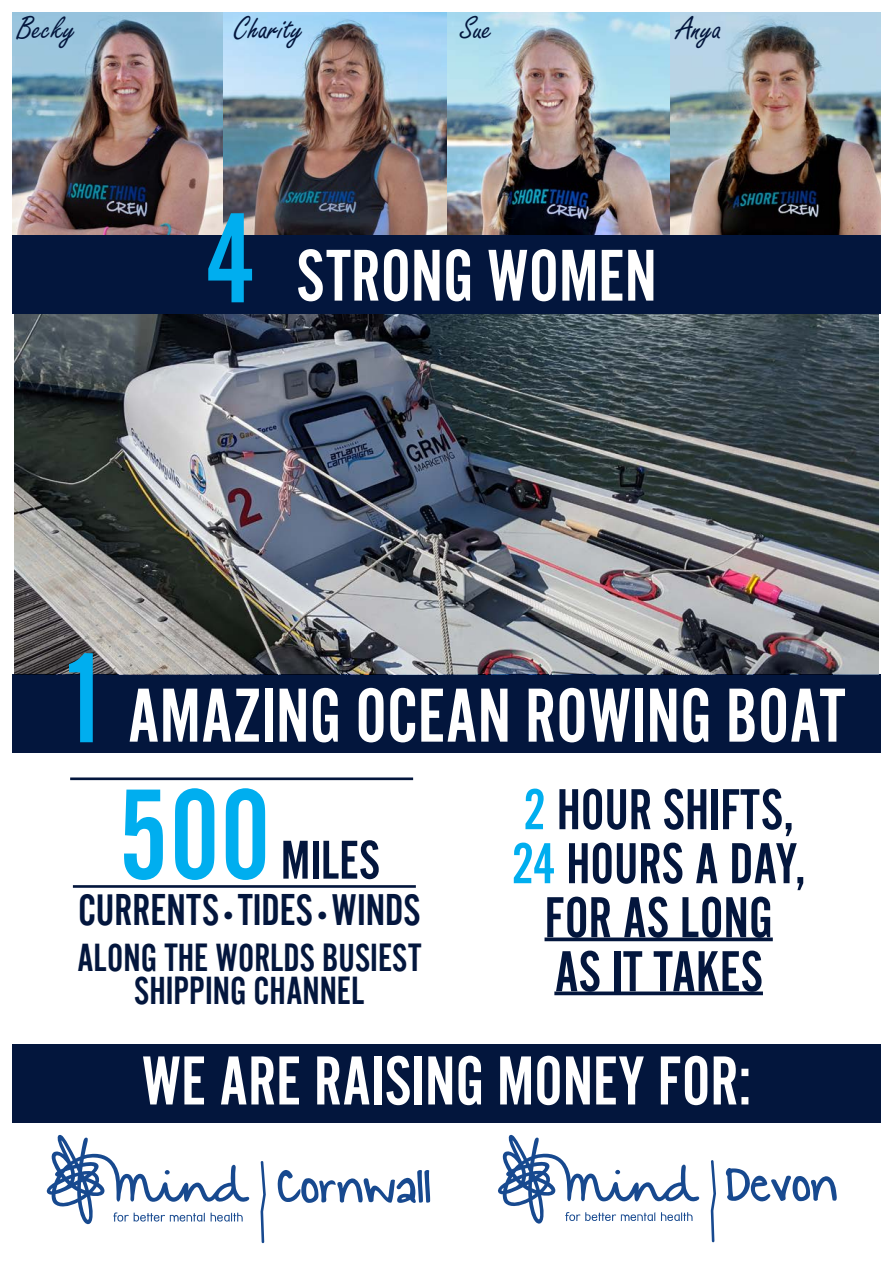
<style>
.page{position:relative;width:893px;height:1263px;background:#fff}
.page>*{position:absolute;margin:0;border:0;box-sizing:border-box;transform-origin:0 0}
.t1{font:133.5px "Alternate Got No 2 D";color:#00aeef}
.t2{font:79.5px "Alternate Got No 2 D";color:#fff}
.t3{font:76.05px "Alternate Got No 2 D";color:#fff}
.t4{font:72px "Alternate Got No 2 D";color:#fff}
.t5{font:60px "Alternate Got No 2 D";color:#03163d}
.t6{font:56.7px "Alternate Got No 2 D";color:#03163d}
.t7{font:46.2px "Alternate Got No 2 D";color:#03163d}
.t8{font:40.95px "Alternate Got No 2 D";color:#03163d}
.t9{font:34.5px "Freestyle Script";color:#03163d}
.s1{font-size:27.75px}
.s2{color:#00aeef}
</style>
<div class="page">
<img style="left:15px;top:314px;width:863px;height:360px">
<img style="left:13px;top:13px;width:867px;height:222px">
<div style="left:0;top:235px;width:893px;height:79px;background:#03163d"></div>
<div style="left:0;top:674px;width:893px;height:79px;background:#03163d"></div>
<svg style="left:545px;top:937px;width:228px;height:4px"></svg>
<svg style="left:554px;top:991px;width:209px;height:4px"></svg>
<hr style="left:70px;top:777px;width:343px;height:3px;background:#03163d">
<hr style="left:73px;top:885px;width:343px;height:3px;background:#03163d">
<div style="left:0;top:1044px;width:893px;height:79px;background:#03163d"></div>
<svg style="left:47px;top:1135px;width:203px;height:89px"></svg>
<svg style="left:278px;top:1170px;width:152px;height:33px"></svg>
<svg style="left:261px;top:1161px;width:5px;height:82px"></svg>
<svg style="left:498px;top:1135px;width:202px;height:89px"></svg>
<svg style="left:726px;top:1168px;width:111px;height:33px"></svg>
<svg style="left:711px;top:1160px;width:5px;height:82px"></svg>
<div style="left:0;top:0;width:893px;height:1263px;border:12px solid #fff"></div>
<p class="t9" style="left:18px;top:10px;width:60px">Becky</p>
<p class="t9" style="left:234px;top:10px;width:71px">Charity</p>
<p class="t9" style="left:461px;top:10px;width:34px">Sue</p>
<p class="t9" style="left:677px;top:10px;width:46px">Anya</p>
<p class="t1" style="left:205px;top:189px;width:52px">4</p>
<p class="t3" style="left:296px;top:236px;width:362px">STRONG WOMEN</p>
<p class="t1" style="left:59px;top:629px;width:52px">1</p>
<p class="t2" style="left:127px;top:674px;width:720px">AMAZING OCEAN ROWING BOAT</p>
<p class="t1" style="left:119px;top:766px;width:154px">500</p>
<p class="t6" style="left:281px;top:831px;width:101px">MILES</p>
<p class="t7" style="left:78px;top:886px;width:344px">CURRENTS<span class="s1">•</span>TIDES<span class="s1">•</span>WINDS</p>
<p class="t8" style="left:77px;top:936px;width:346px">ALONG THE WORLDS BUSIEST</p>
<p class="t8" style="left:134px;top:969px;width:232px">SHIPPING CHANNEL</p>
<p class="t5" style="left:523px;top:778px;width:272px"><span class="s2">2</span> HOUR SHIFTS,</p>
<p class="t5" style="left:512px;top:832px;width:296px"><span class="s2">24</span> HOURS A DAY,</p>
<p class="t5" style="left:545px;top:886px;width:230px">FOR AS LONG</p>
<p class="t5" style="left:554px;top:940px;width:210px">AS IT TAKES</p>
<p class="t4" style="left:142px;top:1043px;width:611px">WE ARE RAISING MONEY FOR:</p>
</div>
